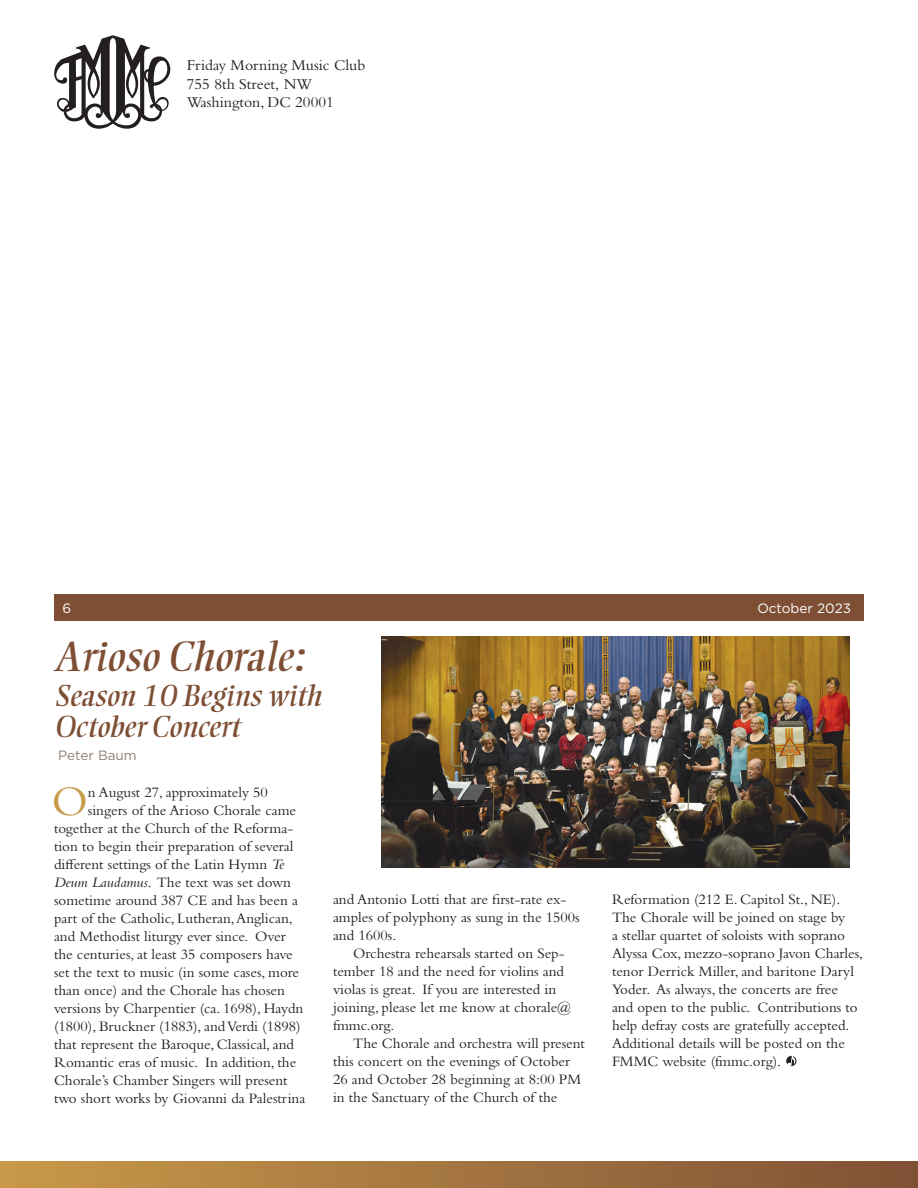
<style>
.page{position:relative;width:918px;height:1188px;background:#fff}
.page>*{position:absolute;margin:0;border:0;box-sizing:border-box;transform-origin:0 0}
.Drop_Cap{font:43.95px "Bembo Std";color:#c79a48}
.Article_Head{font:italic 42px "Ellington MT Std";color:#7e4f34}
.Article_Head_20pt{font:italic 30px/31.5px "Ellington MT Std";color:#7e4f34}
.t1{font:15.75px/18.8px "Bembo";color:#231f20}
.Drop_Cap-2{font:15px/18px "Bembo Std";color:#231f20}
.t2{font:13.5px "Gotham";color:#fff}
.Byline{font:13.5px "Gotham";color:#908173}
.s1{font-style:italic}
</style>
<div class="page">
<div style="left:0;top:1161px;width:918px;height:27px;background:linear-gradient(to right,#c89a49,#805136)"></div>
<svg style="left:54px;top:35px;width:117px;height:94px"></svg>
<div style="left:54px;top:594px;width:810px;height:27px;background:#7e4f34"></div>
<img style="left:382px;top:637px;width:468px;height:231px">
<svg style="left:787px;top:1056px;width:8px;height:10px"></svg>
<p class="t1" style="left:187px;top:55px;width:180px">Friday Morning Music Club<br>755 8th Street, NW<br>Washington, DC 20001</p>
<p class="t2" style="left:63px;top:599px;width:10px">6</p>
<p class="t2" style="left:757px;top:599px;width:95px">October 2023</p>
<p class="Article_Head" style="left:54px;top:633px;width:252px">Arioso Chorale:</p>
<p class="Article_Head_20pt" style="left:54px;top:680px;width:269px">Season 10 Begins with<br>October Concert</p>
<p class="Byline" style="left:58px;top:747px;width:80px">Peter Baum</p>
<p class="Drop_Cap" style="left:52px;top:776px;width:38px">O</p>
<p class="Drop_Cap-2" style="left:88px;top:783px;width:182px">n August 27, approximately 50</p>
<p class="Drop_Cap-2" style="left:88px;top:801px;width:210px">singers of the Arioso Chorale came</p>
<p class="Drop_Cap-2" style="left:54px;top:819px;width:241px">together at the Church of the Reforma-</p>
<p class="Drop_Cap-2" style="left:54px;top:837px;width:241px">tion to begin their preparation of several</p>
<p class="Drop_Cap-2" style="left:54px;top:855px;width:232px">different settings of the Latin Hymn <span class="s1">Te</span></p>
<p class="Drop_Cap-2" style="left:54px;top:873px;width:238px"><span class="s1">Deum Laudamus</span>. The text was set down</p>
<p class="Drop_Cap-2" style="left:54px;top:891px;width:245px">sometime around 387 CE and has been a</p>
<p class="Drop_Cap-2" style="left:54px;top:909px;width:240px">part of the Catholic, Lutheran, Anglican,</p>
<p class="Drop_Cap-2" style="left:54px;top:927px;width:233px">and Methodist liturgy ever since. Over</p>
<p class="Drop_Cap-2" style="left:54px;top:945px;width:240px">the centuries, at least 35 composers have</p>
<p class="Drop_Cap-2" style="left:54px;top:963px;width:247px">set the text to music (in some cases, more</p>
<p class="Drop_Cap-2" style="left:54px;top:981px;width:233px">than once) and the Chorale has chosen</p>
<p class="Drop_Cap-2" style="left:54px;top:999px;width:251px">versions by Charpentier (ca. 1698), Haydn</p>
<p class="Drop_Cap-2" style="left:54px;top:1017px;width:248px">(1800), Bruckner (1883), and Verdi (1898)</p>
<p class="Drop_Cap-2" style="left:54px;top:1035px;width:242px">that represent the Baroque, Classical, and</p>
<p class="Drop_Cap-2" style="left:54px;top:1053px;width:244px">Romantic eras of music. In addition, the</p>
<p class="Drop_Cap-2" style="left:54px;top:1071px;width:235px">Chorale’s Chamber Singers will present</p>
<p class="Drop_Cap-2" style="left:54px;top:1089px;width:253px">two short works by Giovanni da Palestrina</p>
<p class="Drop_Cap-2" style="left:333px;top:890px;width:248px">and Antonio Lotti that are first-rate ex&shy;amples of polyphony as sung in the 1500s and 1600s.</p>
<p class="Drop_Cap-2" style="left:333px;top:944px;width:240px;text-indent:20px">Orchestra rehearsals started on Sep&shy;tember 18 and the need for violins and violas is great. If you are interested in joining, please let me know at chorale@ fmmc.org.</p>
<p class="Drop_Cap-2" style="left:333px;top:1034px;width:253px;text-indent:20px">The Chorale and orchestra will present this concert on the evenings of October 26 and October 28 beginning at 8:00 PM in the Sanctuary of the Church of the</p>
<p class="Drop_Cap-2" style="left:612px;top:890px;width:253px">Reformation (212 E. Capitol St., NE).<br>The Chorale will be joined on stage by<br>a stellar quartet of soloists with soprano Alyssa Cox, mezzo-soprano Javon Charles, tenor Derrick Miller, and baritone Daryl Yoder. As always, the concerts are free<br>and open to the public. Contributions to help defray costs are gratefully accepted.<br>Additional details will be posted on the FMMC website (fmmc.org).</p>
</div>
